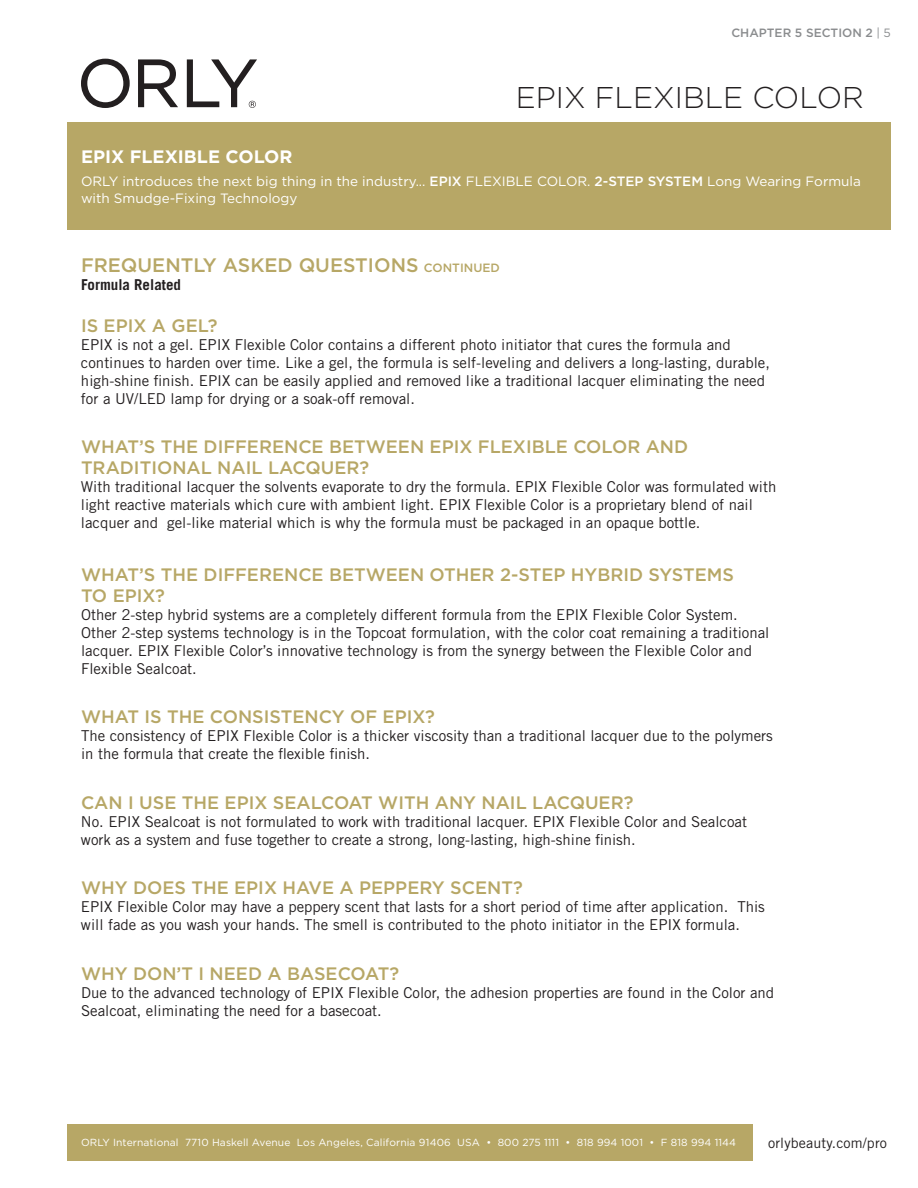
<style>
.page{position:relative;width:918px;height:1188px;background:#fff}
.page>*{position:absolute;margin:0;border:0;box-sizing:border-box;transform-origin:0 0}
.t1{font:300 30px "Gotham";color:#231f20}
.t2{font:500 19.5px "Gotham";color:#b7a766}
.t3{font:500 18px "Gotham";color:#b7a766}
.t4{font:700 18px "Gotham";color:#fff}
.t5{font:15px/18px "Trade Gothic";color:#231f20}
.t6{font:700 15px "Trade Gothic";color:#231f20}
.t7{font:14.25px "Trade Gothic";letter-spacing:.01em;color:#231f20}
.t8{font:13.5px/16.5px "Gotham";color:#fff}
.t9{font:500 12px "Gotham";color:#8a8c8e}
.t10{font:10.2px "Gotham";letter-spacing:.01em;color:#fff}
.s1{font-weight:400}
.s2{font-weight:500}
.s3{font-size:12px}
</style>
<div class="page">
<div style="left:68px;top:1125px;width:685px;height:36px;background:#b7a766"></div>
<svg style="left:81px;top:59px;width:49px;height:49px"></svg>
<svg style="left:138px;top:59px;width:40px;height:48px"></svg>
<svg style="left:187px;top:59px;width:70px;height:49px"></svg>
<div style="left:68px;top:122px;width:823px;height:108px;background:#b7a766"></div>
<p class="t9" style="left:731px;top:25px;width:161px">CHAPTER 5 SECTION 2 <span class="s1">| 5</span></p>
<h1 class="t1" style="left:516px;top:78px;width:350px">EPIX FLEXIBLE COLOR</h1>
<p class="t4" style="left:81px;top:145px;width:213px">EPIX FLEXIBLE COLOR</p>
<p class="t8" style="left:81px;top:173px;width:781px">ORLY introduces the next big thing in the industry... <span class="s2">EPIX</span> FLEXIBLE COLOR. <span class="s2">2-STEP SYSTEM</span> Long Wearing Formula with Smudge-Fixing Technology</p>
<h2 class="t2" style="left:81px;top:252px;width:353px">FREQUENTLY ASKED QUESTIONS <span class="s3">CONTINUED</span></h2>
<p class="t6" style="left:81px;top:276px;width:102px">Formula Related</p>
<p class="t3" style="left:81px;top:314px;width:138px">IS EPIX A GEL?</p>
<p class="t5" style="left:81px;top:335px;width:691px">EPIX is not a gel. EPIX Flexible Color contains a different photo initiator that cures the formula and continues to harden over time. Like a gel, the formula is self-leveling and delivers a long-lasting, durable, high-shine finish. EPIX can be easily applied and removed like a traditional lacquer eliminating the need for a UV/LED lamp for drying or a soak-off removal.</p>
<p class="t3" style="left:81px;top:435px;width:33px">WHAT</p>
<p class="t3" style="left:139px;top:435px;width:35px">’S THE</p>
<p class="t3" style="left:204px;top:435px;width:13px">DIFFERENCE</p>
<p class="t3" style="left:329px;top:435px;width:28px">BETWEEN</p>
<p class="t3" style="left:430px;top:435px;width:71px">EPIX FLEXI</p>
<p class="t3" style="left:532px;top:435px;width:69px">BLE COLOR</p>
<p class="t3" style="left:646px;top:435px;width:15px">AND</p>
<p class="t3" style="left:81px;top:456px;width:13px">TRADITIONAL</p>
<p class="t3" style="left:217px;top:456px;width:12px">NAIL</p>
<p class="t3" style="left:268px;top:456px;width:14px">LACQUER</p>
<p class="t3" style="left:360px;top:456px;width:11px">?</p>
<p class="t5" style="left:81px;top:478px;width:697px">With traditional lacquer the solvents evaporate to dry the formula. EPIX Flexible Color was formulated with light reactive materials which cure with ambient light. EPIX Flexible Color is a proprietary blend of nail lacquer and gel-like material which is why the formula must be packaged in an opaque bottle.</p>
<p class="t3" style="left:81px;top:563px;width:33px">WHAT</p>
<p class="t3" style="left:139px;top:563px;width:35px">’S THE</p>
<p class="t3" style="left:204px;top:563px;width:13px">DIFFERENCE</p>
<p class="t3" style="left:329px;top:563px;width:28px">BETWEEN</p>
<p class="t3" style="left:430px;top:563px;width:14px">OTHER</p>
<p class="t3" style="left:500px;top:563px;width:31px">2-STEP</p>
<p class="t3" style="left:571px;top:563px;width:51px">HYBRID</p>
<p class="t3" style="left:649px;top:563px;width:13px">SYSTEMS</p>
<p class="t3" style="left:81px;top:584px;width:86px">TO EPIX?</p>
<p class="t5" style="left:81px;top:605px;width:690px">Other 2-step hybrid systems are a completely different formula from the EPIX Flexible Color System.<br>Other 2-step systems technology is in the Topcoat formulation, with the color coat remaining a traditional lacquer. EPIX Flexible Color’s innovative technology is from the synergy between the Flexible Color and Flexible Sealcoat.</p>
<p class="t3" style="left:81px;top:705px;width:33px">WHAT</p>
<p class="t3" style="left:144px;top:705px;width:36px">IS THE</p>
<p class="t3" style="left:210px;top:705px;width:14px">CONSISTENCY</p>
<p class="t3" style="left:350px;top:705px;width:86px">OF EPIX?</p>
<p class="t5" style="left:81px;top:727px;width:693px">The consistency of EPIX Flexible Color is a thicker viscosity than a traditional lacquer due to the polymers in the formula that create the flexible finish.</p>
<p class="t3" style="left:81px;top:791px;width:71px">CAN I USE</p>
<p class="t3" style="left:182px;top:791px;width:13px">THE</p>
<p class="t3" style="left:225px;top:791px;width:74px">EPIX SEALCOAT</p>
<p class="t3" style="left:378px;top:791px;width:14px">WITH</p>
<p class="t3" style="left:435px;top:791px;width:15px">ANY</p>
<p class="t3" style="left:482px;top:791px;width:12px">NAIL</p>
<p class="t3" style="left:532px;top:791px;width:14px">LACQUER</p>
<p class="t3" style="left:624px;top:791px;width:11px">?</p>
<p class="t5" style="left:81px;top:812px;width:668px">No. EPIX Sealcoat is not formulated to work with traditional lacquer. EPIX Flexible Color and Sealcoat work as a system and fuse together to create a strong, long-lasting, high-shine finish.</p>
<p class="t3" style="left:81px;top:876px;width:66px">WHY DOES</p>
<p class="t3" style="left:191px;top:876px;width:13px">THE</p>
<p class="t3" style="left:234px;top:876px;width:138px">EPIX HAVE A PEPPERY</p>
<p class="t3" style="left:450px;top:876px;width:14px">SCENT</p>
<p class="t3" style="left:513px;top:876px;width:11px">?</p>
<p class="t5" style="left:81px;top:898px;width:685px">EPIX Flexible Color may have a peppery scent that lasts for a short period of time after application. This will fade as you wash your hands. The smell is contributed to the photo initiator in the EPIX formula.</p>
<p class="t3" style="left:81px;top:962px;width:67px">WHY DON</p>
<p class="t3" style="left:177px;top:962px;width:47px">’T I NEED</p>
<p class="t3" style="left:267px;top:962px;width:47px">A BASECOAT</p>
<p class="t3" style="left:389px;top:962px;width:11px">?</p>
<p class="t5" style="left:81px;top:983px;width:695px">Due to the advanced technology of EPIX Flexible Color, the adhesion properties are found in the Color and<br>Sealcoat, eliminating the need for a basecoat.</p>
<p class="t10" style="left:81px;top:1136px;width:657px">ORLY International 7710 Haskell Avenue Los Angeles, California 91406 USA • 800 275 1111 • 818 994 1001 • F 818 994 1144</p>
<p class="t7" style="left:768px;top:1134px;width:120px">orlybeauty.com/pro</p>
</div>
